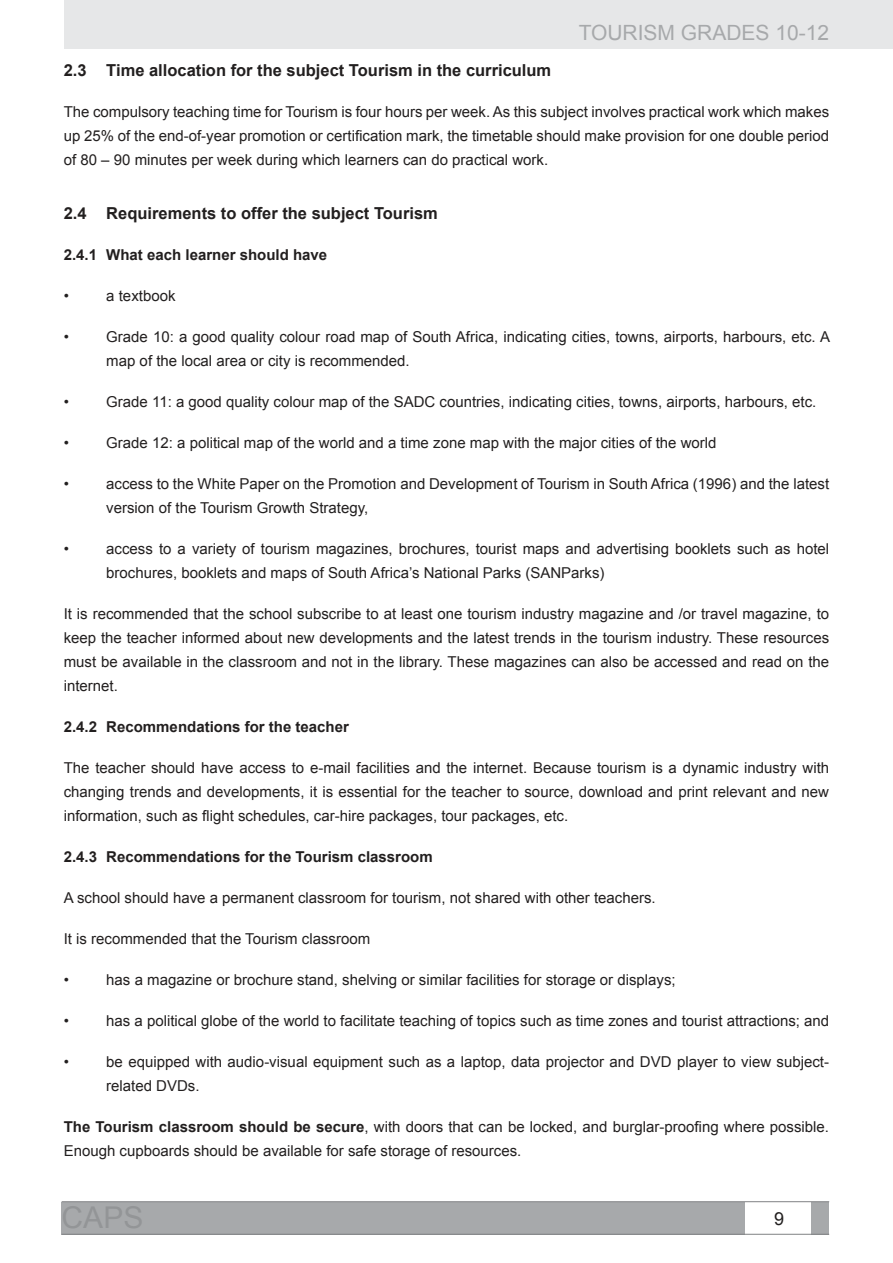
<style>
.page{position:relative;width:893px;height:1263px;background:#fff}
.page>*{position:absolute;margin:0;border:0;box-sizing:border-box;transform-origin:0 0}
.t1{font:21px "Arial";color:#a7a9ab}
.t2{font:18px "Arial";color:#221f1f}
.t3{font:700 16.5px "Arial";color:#221f1f}
.t4{font:15px/24px "Arial";color:#221f1f}
.t5{font:700 15px "Arial";color:#221f1f}
.s1{font-weight:700}
</style>
<div class="page">
<div style="left:64px;top:0;width:829px;height:49px;background:#e6e7e8"></div>
<div style="left:62px;top:1202px;width:683px;height:32px;background:#a7a9ab"></div>
<div style="left:812px;top:1202px;width:17px;height:32px;background:#a7a9ab"></div>
<hr style="left:62px;top:1234px;width:767px;height:1px;background:#808284">
<hr style="left:62px;top:1201px;width:767px;height:1px;background:#808284">
<h1 class="t1" style="left:579px;top:21px;width:252px">TOURISM GRADES 10-12</h1>
<p class="t3" style="left:64px;top:64px;width:489px">2.3 time allocation for the subject tourism in the curriculum</p>
<p class="t4" style="left:64px;top:101px;width:767px;text-align:justify">The compulsory teaching time for Tourism is four hours per week. As this subject involves practical work which makes up 25% of the end-of-year promotion or certification mark, the timetable should make provision for one double period of 80 – 90 minutes per week during which learners can do practical work.</p>
<p class="t3" style="left:64px;top:207px;width:376px">2.4 requirements to offer the subject tourism</p>
<p class="t5" style="left:64px;top:249px;width:265px">2.4.1 what each learner should have</p>
<p class="t4" style="left:64px;top:283px;width:7px">•</p>
<p class="t4" style="left:106px;top:285px;width:71px">a textbook</p>
<p class="t4" style="left:64px;top:324px;width:7px">•</p>
<p class="t4" style="left:106px;top:326px;width:725px">Grade 10: a good quality colour road map of South Africa, indicating cities, towns, airports, harbours, etc. A map of the local area or city is recommended.</p>
<p class="t4" style="left:64px;top:389px;width:7px">•</p>
<p class="t4" style="left:106px;top:391px;width:712px">Grade 11: a good quality colour map of the SADC countries, indicating cities, towns, airports, harbours, etc.</p>
<p class="t4" style="left:64px;top:431px;width:7px">•</p>
<p class="t4" style="left:106px;top:432px;width:612px">Grade 12: a political map of the world and a time zone map with the major cities of the world</p>
<p class="t4" style="left:64px;top:472px;width:7px">•</p>
<p class="t4" style="left:106px;top:473px;width:724px">access to the White Paper on the Promotion and Development of Tourism in South Africa (1996) and the latest version of the Tourism Growth Strategy,</p>
<p class="t4" style="left:64px;top:537px;width:7px">•</p>
<p class="t4" style="left:106px;top:538px;width:724px">access to a variety of tourism magazines, brochures, tourist maps and advertising booklets such as hotel brochures, booklets and maps of South Africa’s National Parks (SANParks)</p>
<p class="t4" style="left:64px;top:603px;width:767px;text-align:justify">It is recommended that the school subscribe to at least one tourism industry magazine and /or travel magazine, to keep the teacher informed about new developments and the latest trends in the tourism industry. These resources must be available in the classroom and not in the library. These magazines can also be accessed and read on the internet.</p>
<p class="t5" style="left:64px;top:721px;width:287px">2.4.2 recommendations for the teacher</p>
<p class="t4" style="left:64px;top:757px;width:767px;text-align:justify">The teacher should have access to e-mail facilities and the internet. Because tourism is a dynamic industry with changing trends and developments, it is essential for the teacher to source, download and print relevant and new information, such as flight schedules, car-hire packages, tour packages, etc.</p>
<p class="t5" style="left:64px;top:851px;width:370px">2.4.3 recommendations for the tourism classroom</p>
<p class="t4" style="left:64px;top:887px;width:593px">A school should have a permanent classroom for tourism, not shared with other teachers.</p>
<p class="t4" style="left:64px;top:928px;width:308px">It is recommended that the Tourism classroom</p>
<p class="t4" style="left:64px;top:968px;width:7px">•</p>
<p class="t4" style="left:106px;top:969px;width:571px">has a magazine or brochure stand, shelving or similar facilities for storage or displays;</p>
<p class="t4" style="left:64px;top:1009px;width:7px">•</p>
<p class="t4" style="left:106px;top:1010px;width:724px">has a political globe of the world to facilitate teaching of topics such as time zones and tourist attractions; and</p>
<p class="t4" style="left:64px;top:1050px;width:7px">•</p>
<p class="t4" style="left:106px;top:1050px;width:724px">be equipped with audio-visual equipment such as a laptop, data projector and DVD player to view subject&shy;related DVDs.</p>
<p class="t4" style="left:64px;top:1115px;width:767px"><span class="s1">the tourism classroom should be secure</span>, with doors that can be locked, and burglar-proofing where possible. enough cupboards should be available for safe storage of resources.</p>
<p class="t2" style="left:774px;top:1212px;width:12px">9</p>
</div>
